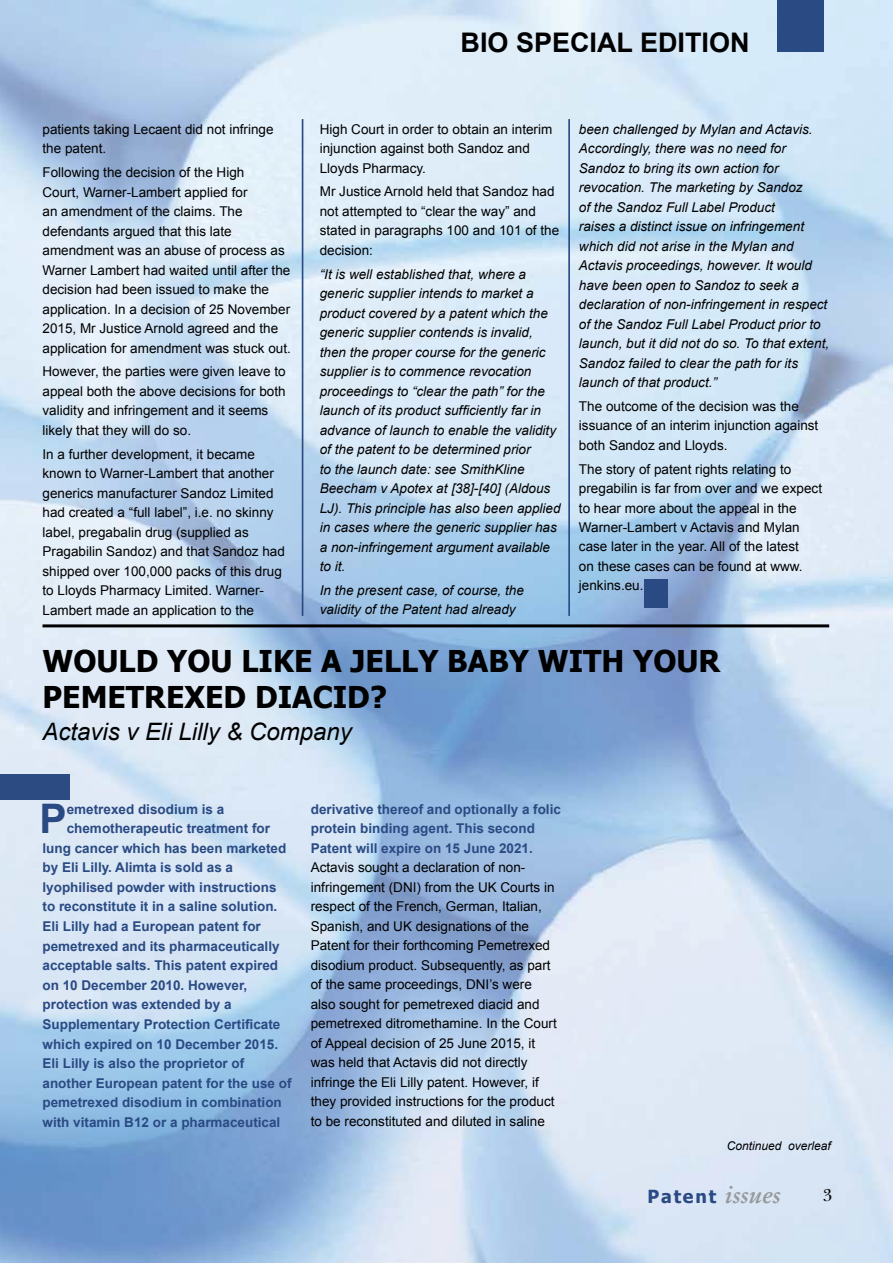
<style>
.page{position:relative;width:893px;height:1263px;background:#fff}
.page>*{position:absolute;margin:0;border:0;box-sizing:border-box;transform-origin:0 0}
.t1{font:700 40.8px "Arial";color:#2a4a83}
.t2{font:700 30px/36px "Tahoma";color:#000}
.t3{font:700 27px "Arial";color:#000}
.t4{font:italic 24px "Arial";color:#000}
.t5{font:700 18px "Tahoma";letter-spacing:.1em;color:#2a4a83}
.t6{font:18px "New Baskerville";color:#000}
.t7{font:13.5px/19.5px "Arial";color:#000}
.t8{font:italic 13.5px/19.5px "Arial";color:#000}
.t9{font:700 13.5px/19.5px "Arial";color:#2a4a83}
.t10{font:italic 12px "Arial";color:#000}
.s1{font-family:"Stempel Garamond";font-style:italic;font-size:24px;color:#97999c}
</style>
<div class="page">
<img style="left:0;top:0;width:893px;height:1263px">
<hr style="left:568px;top:119px;width:2px;height:497px;background:#2a4a83">
<hr style="left:302px;top:119px;width:1px;height:497px;background:#2a4a83">
<div style="left:778px;top:0;width:46px;height:51px;background:#2a4a83"></div>
<div style="left:644px;top:580px;width:23px;height:28px;background:#2a4a83"></div>
<div style="left:0;top:774px;width:69px;height:25px;background:#2d4b83"></div>
<hr style="left:43px;top:624px;width:786px;height:3px;background:#000">
<p class="t7" style="left:43px;top:119px;width:233px">patients taking Lecaent did not infringe the patent.</p>
<p class="t7" style="left:43px;top:163px;width:250px">Following the decision of the High<br>Court, Warner-Lambert applied for<br>an amendment of the claims. The defendants argued that this late amendment was an abuse of process as Warner Lambert had waited until after the decision had been issued to make the application. In a decision of 25 November 2015, Mr Justice Arnold agreed and the application for amendment was stuck out.</p>
<p class="t7" style="left:43px;top:362px;width:245px">However, the parties were given leave to appeal both the above decisions for both validity and infringement and it seems likely that they will do so.</p>
<p class="t7" style="left:43px;top:444px;width:244px">In a further development, it became known to Warner-Lambert that another generics manufacturer Sandoz Limited had created a “full label”, i.e. no skinny label, pregabalin drug (supplied as Pragabilin Sandoz) and that Sandoz had shipped over 100,000 packs of this drug to Lloyds Pharmacy Limited. Warner-Lambert made an application to the</p>
<h3 class="t3" style="left:461px;top:24px;width:291px">BIO SPECIAL EDITION</h3>
<p class="t7" style="left:320px;top:119px;width:234px">High Court in order to obtain an interim injunction against both Sandoz and<br>Lloyds Pharmacy.</p>
<p class="t7" style="left:320px;top:182px;width:241px">Mr Justice Arnold held that Sandoz had not attempted to “clear the way” and stated in paragraphs 100 and 101 of the decision:</p>
<p class="t8" style="left:320px;top:264px;width:242px">“It is well established that, where a generic supplier intends to market a product covered by a patent which the generic supplier contends is invalid, then the proper course for the generic supplier is to commence revocation proceedings to “clear the path” for the launch of its product sufficiently far in advance of launch to enable the validity of the patent to be determined prior<br>to the launch date: see SmithKline Beecham v Apotex at [38]-[40] (Aldous LJ). This principle has also been applied in cases where the generic supplier has a non-infringement argument available to it.</p>
<p class="t8" style="left:320px;top:581px;width:206px">In the present case, of course, the validity of the Patent had already</p>
<p class="t8" style="left:579px;top:119px;width:252px">been challenged by Mylan and Actavis.<br>Accordingly, there was no need for Sandoz to bring its own action for revocation. The marketing by Sandoz<br>of the Sandoz Full Label Product<br>raises a distinct issue on infringement which did not arise in the Mylan and Actavis proceedings, however. It would have been open to Sandoz to seek a declaration of non-infringement in respect of the Sandoz Full Label Product prior to launch, but it did not do so. To that extent, Sandoz failed to clear the path for its launch of that product.”</p>
<p class="t7" style="left:579px;top:396px;width:241px">The outcome of the decision was the issuance of an interim injunction against both Sandoz and Lloyds.</p>
<p class="t7" style="left:579px;top:459px;width:245px">The story of patent rights relating to pregabilin is far from over and we expect to hear more about the appeal in the Warner-Lambert v Actavis and Mylan case later in the year. All of the latest<br>on these cases can be found at www. jenkins.eu.</p>
<h2 class="t2" style="left:43px;top:642px;width:679px">WOULD YOU LIKE A JELLY BABY WITH YOUR<br>PEMETREXED DIACID?</h2>
<h3 class="t4" style="left:43px;top:716px;width:311px">Actavis v Eli Lilly &amp; Company</h3>
<h1 class="t1" style="left:40px;top:791px;width:29px">P</h1>
<p class="t9" style="left:67px;top:799px;width:159px">emetrexed disodium is a</p>
<p class="t9" style="left:67px;top:819px;width:205px">chemotherapeutic treatment for</p>
<p class="t9" style="left:43px;top:838px;width:245px">lung cancer which has been marketed</p>
<p class="t9" style="left:43px;top:858px;width:192px">by Eli Lilly. Alimta is sold as a</p>
<p class="t9" style="left:43px;top:878px;width:236px">lyophilised powder with instructions</p>
<p class="t9" style="left:43px;top:897px;width:236px">to reconstitute it in a saline solution.</p>
<p class="t9" style="left:43px;top:917px;width:220px">Eli Lilly had a European patent for</p>
<p class="t9" style="left:43px;top:936px;width:239px">pemetrexed and its pharmaceutically</p>
<p class="t9" style="left:43px;top:956px;width:237px">acceptable salts. This patent expired</p>
<p class="t9" style="left:43px;top:976px;width:206px">on 10 December 2010. However,</p>
<p class="t9" style="left:43px;top:995px;width:191px">protection was extended by a</p>
<p class="t9" style="left:43px;top:1015px;width:239px">Supplementary Protection Certificate</p>
<p class="t9" style="left:43px;top:1034px;width:237px">which expired on 10 December 2015.</p>
<p class="t9" style="left:43px;top:1054px;width:203px">Eli Lilly is also the proprietor of</p>
<p class="t9" style="left:43px;top:1074px;width:251px">another European patent for the use of</p>
<p class="t9" style="left:43px;top:1093px;width:241px">pemetrexed disodium in combination</p>
<p class="t9" style="left:43px;top:1113px;width:239px">with vitamin B12 or a pharmaceutical</p>
<p class="t9" style="left:311px;top:799px;width:252px">derivative thereof and optionally a folic protein binding agent. This second<br>Patent will expire on 15 June 2021.</p>
<p class="t7" style="left:311px;top:858px;width:248px">Actavis sought a declaration of non&shy;infringement (DNI) from the UK Courts in respect of the French, German, Italian, Spanish, and UK designations of the Patent for their forthcoming Pemetrexed disodium product. Subsequently, as part of the same proceedings, DNI’s were also sought for pemetrexed diacid and pemetrexed ditromethamine. In the Court of Appeal decision of 25 June 2015, it was held that Actavis did not directly infringe the Eli Lilly patent. However, if they provided instructions for the product to be reconstituted and diluted in saline</p>
<p class="t10" style="left:727px;top:1138px;width:106px">Continued overleaf</p>
<h3 class="t5" style="left:647px;top:1184px;width:135px">Patent <span class="s1">issues</span></h3>
<h3 class="t6" style="left:823px;top:1185px;width:11px">3</h3>
</div>
